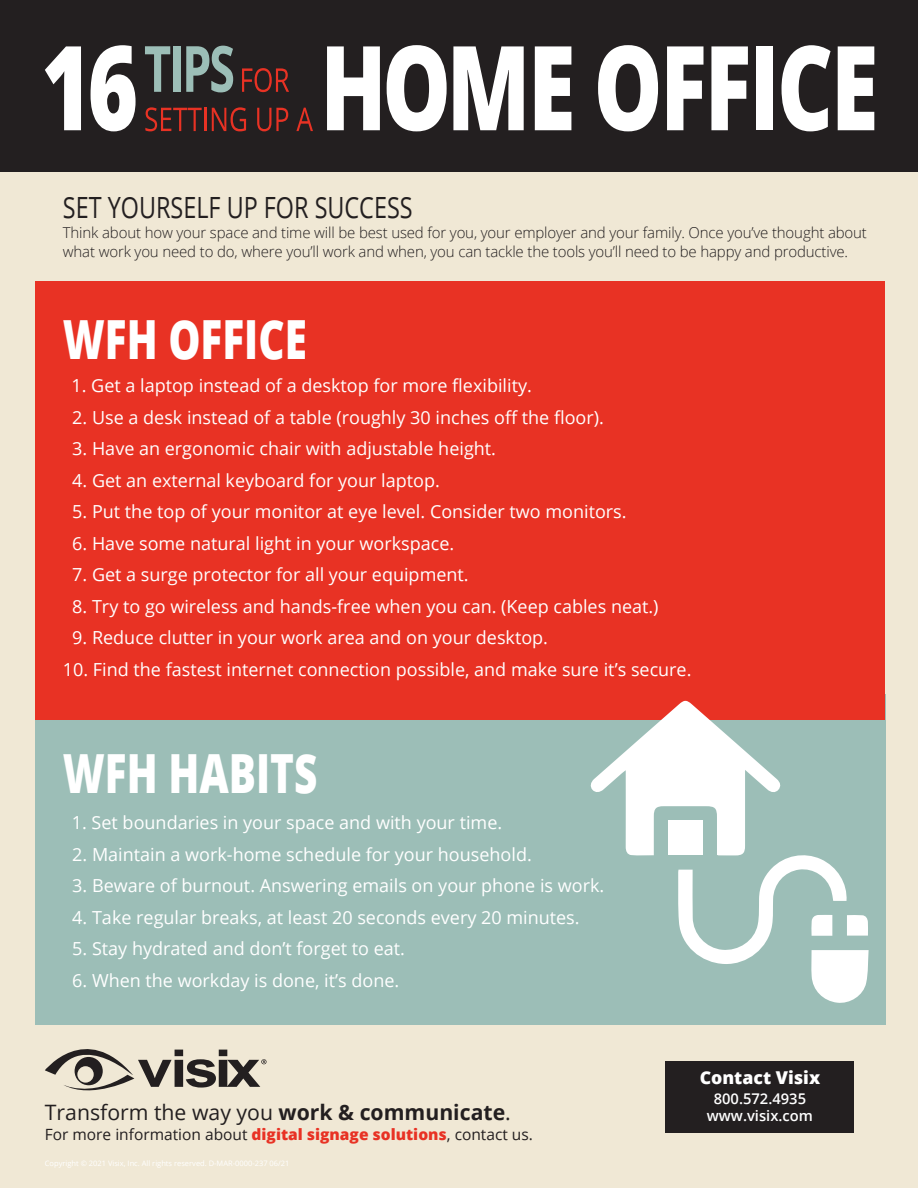
<style>
.page{position:relative;width:918px;height:1188px;background:#fff}
.page>*{position:absolute;margin:0;border:0;box-sizing:border-box;transform-origin:0 0}
.t1{font:800 54px "Open Sans";color:#fff;scale:.75 1}
.t2{font:29.25px "Open Sans";color:#231f20;scale:.8 1}
.t3{font:21.15px "Open Sans";color:#231f20}
.t4{font:18px "Open Sans";color:#fff}
.t5{font:800 17.7px "Open Sans";color:#fff}
.t6{font:15.45px "Open Sans";color:#231f20}
.t7{font:300 15px/19.5px "Open Sans";letter-spacing:-.01em;color:#231f20}
.t8{font:600 14.7px "Open Sans";color:#fff}
.t9{font:7.5px "Open Sans";color:#fff}
.s1{font-weight:700}
.s2{font-weight:800;color:#e83224}
</style>
<div class="page">
<div style="left:0;top:145px;width:918px;height:1043px;background:#f0e8d5"></div>
<div style="left:35px;top:694px;width:851px;height:331px;background:#9cbeb7"></div>
<div style="left:35px;top:281px;width:850px;height:438px;background:#e83224"></div>
<svg style="left:590px;top:700px;width:279px;height:303px"></svg>
<div style="left:0;top:0;width:918px;height:171px;background:#231f20"></div>
<div style="left:666px;top:1061px;width:188px;height:72px;background:#231f20"></div>
<svg style="left:45px;top:1049px;width:222px;height:42px"></svg>
<svg style="left:327px;top:46px;width:53px;height:84px"></svg>
<svg style="left:387px;top:45px;width:60px;height:86px"></svg>
<svg style="left:453px;top:46px;width:71px;height:84px"></svg>
<svg style="left:535px;top:46px;width:36px;height:84px"></svg>
<svg style="left:598px;top:45px;width:60px;height:86px"></svg>
<svg style="left:667px;top:46px;width:36px;height:84px"></svg>
<svg style="left:711px;top:46px;width:37px;height:84px"></svg>
<div style="left:756px;top:46px;width:17px;height:84px;background:#fff"></div>
<svg style="left:782px;top:45px;width:49px;height:86px"></svg>
<svg style="left:838px;top:46px;width:36px;height:84px"></svg>
<svg style="left:45px;top:46px;width:36px;height:84px"></svg>
<svg style="left:91px;top:45px;width:45px;height:86px"></svg>
<svg style="left:145px;top:46px;width:25px;height:46px"></svg>
<div style="left:173px;top:46px;width:7px;height:46px;background:#9cbeb7"></div>
<svg style="left:186px;top:46px;width:47px;height:46px"></svg>
<svg style="left:242px;top:68px;width:47px;height:24px"></svg>
<svg style="left:145px;top:107px;width:57px;height:24px"></svg>
<hr style="left:204px;top:108px;width:3px;height:23px;background:#e83224">
<svg style="left:212px;top:107px;width:34px;height:24px"></svg>
<svg style="left:257px;top:108px;width:31px;height:23px"></svg>
<svg style="left:296px;top:108px;width:17px;height:23px"></svg>
<h2 class="t2" style="left:63px;top:187px;width:439px">SET YOURSELF UP FOR SUCCESS</h2>
<p class="t7" style="left:63px;top:222px;width:806px">Think about how your space and time will be best used for you, your employer and your family. Once you’ve thought about what work you need to do, where you’ll work and when, you can tackle the tools you’ll need to be happy and productive.</p>
<h1 class="t1" style="left:63px;top:298px;width:327px">WFH OFFICE</h1>
<p class="t4" style="left:71px;top:373px;width:462px">1. Get a laptop instead of a desktop for more flexibility.</p>
<p class="t4" style="left:72px;top:405px;width:533px">2. Use a desk instead of a table (roughly 30 inches off the floor).</p>
<p class="t4" style="left:72px;top:436px;width:425px">3. Have an ergonomic chair with adjustable height.</p>
<p class="t4" style="left:72px;top:468px;width:369px">4. Get an external keyboard for your laptop.</p>
<p class="t4" style="left:72px;top:499px;width:556px">5. Put the top of your monitor at eye level. Consider two monitors.</p>
<p class="t4" style="left:72px;top:531px;width:383px">6. Have some natural light in your workspace.</p>
<p class="t4" style="left:72px;top:562px;width:398px">7. Get a surge protector for all your equipment.</p>
<p class="t4" style="left:72px;top:594px;width:588px">8. Try to go wireless and hands-free when you can. (Keep cables neat.)</p>
<p class="t4" style="left:72px;top:625px;width:477px">9. Reduce clutter in your work area and on your desktop.</p>
<p class="t4" style="left:63px;top:657px;width:630px">10. Find the fastest internet connection possible, and make sure it’s secure.</p>
<h1 class="t1" style="left:63px;top:732px;width:341px">WFH HABITS</h1>
<p class="t4" style="left:72px;top:810px;width:432px">1. Set boundaries in your space and with your time.</p>
<p class="t4" style="left:72px;top:842px;width:461px">2. Maintain a work-home schedule for your household.</p>
<p class="t4" style="left:72px;top:873px;width:534px">3. Beware of burnout. Answering emails on your phone is work.</p>
<p class="t4" style="left:72px;top:905px;width:509px">4. Take regular breaks, at least 20 seconds every 20 minutes.</p>
<p class="t4" style="left:72px;top:936px;width:334px">5. Stay hydrated and don’t forget to eat.</p>
<p class="t4" style="left:72px;top:968px;width:329px">6. When the workday is done, it’s done.</p>
<p class="t5" style="left:700px;top:1064px;width:122px">Contact Visix</p>
<p class="t8" style="left:714px;top:1088px;width:94px">800.572.4935</p>
<p class="t3" style="left:45px;top:1098px;width:468px">Transform the way you <span class="s1">work &amp; communicate</span>.</p>
<p class="t8" style="left:707px;top:1106px;width:108px">www.visix.com</p>
<p class="t6" style="left:45px;top:1124px;width:490px">For more information about <span class="s2">digital signage solutions</span>, contact us.</p>
<p class="t9" style="left:45px;top:1158px;width:246px">Copyright © 2021 Visix, Inc. All rights reserved. D-MAR-0000-237 06/21</p>
</div>
